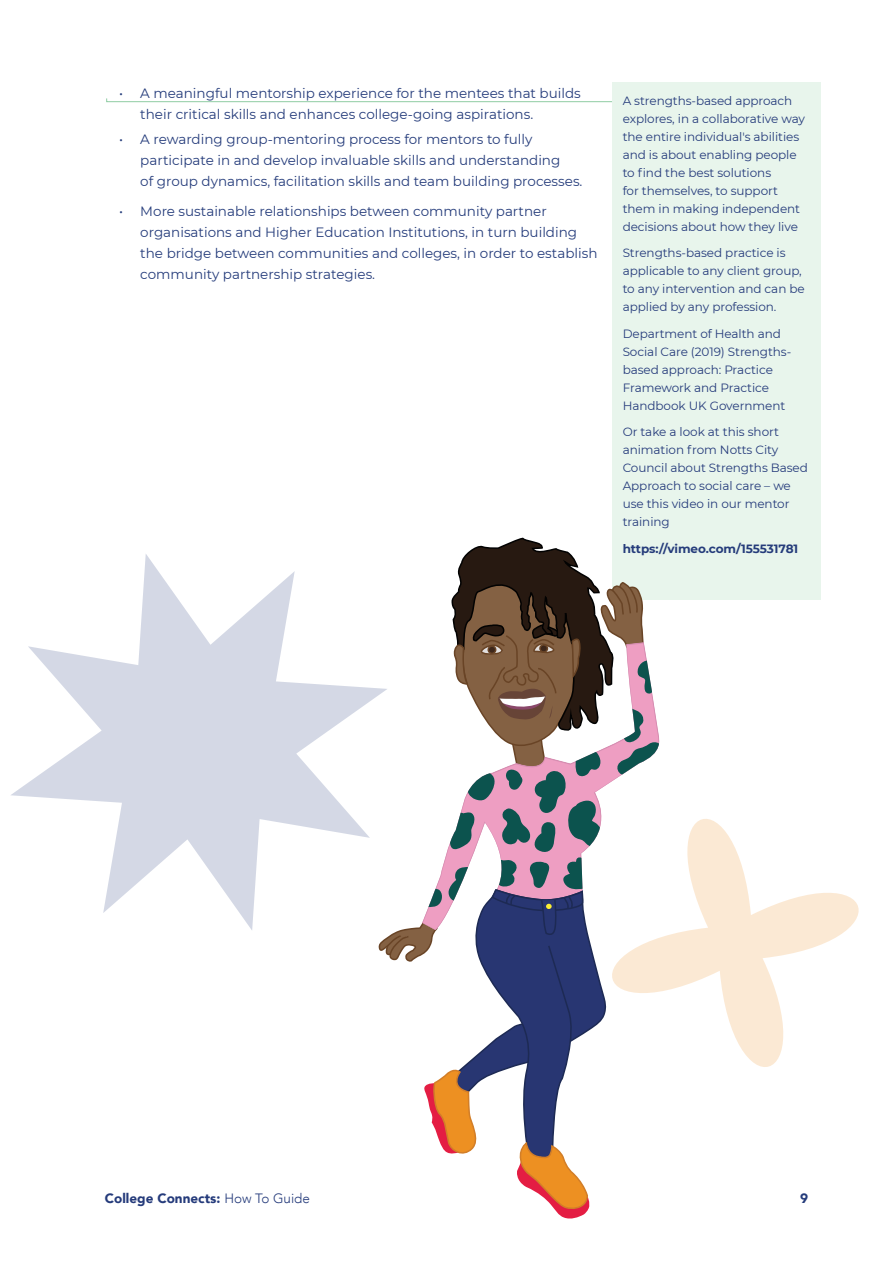
<style>
.page{position:relative;width:893px;height:1263px;background:#fff}
.page>*{position:absolute;margin:0;border:0;box-sizing:border-box;transform-origin:0 0}
.t1{font:13.5px/21px "Montserrat";color:#253c7b}
.t2{font:900 13.5px "Avenir";color:#253b7b}
.t3{font:900 13.5px "Avenir";color:#253c7b}
.t4{font:12px/18px "Montserrat";letter-spacing:-.005em;color:#253b7b}
.t5{font:700 12px "Montserrat";letter-spacing:-.005em;color:#253c7b}
.s1{font-weight:300}
</style>
<div class="page">
<div style="left:612px;top:83px;width:209px;height:517px;background:#e8f5ec"></div>
<svg style="left:664px;top:819px;width:195px;height:248px"></svg>
<svg style="left:11px;top:554px;width:366px;height:376px"></svg>
<svg style="left:377px;top:537px;width:287px;height:682px"></svg>
<svg style="left:106px;top:98px;width:506px;height:4px"></svg>
<p class="t1" style="left:140px;top:82px;width:442px;text-indent:-21px">• A meaningful mentorship experience for the mentees that builds their critical skills and enhances college-going aspirations.</p>
<p class="t1" style="left:140px;top:129px;width:444px;text-indent:-21px">• A rewarding group-mentoring process for mentors to fully participate in and develop invaluable skills and understanding<br>of group dynamics, facilitation skills and team building processes.</p>
<p class="t1" style="left:140px;top:200px;width:459px;text-indent:-21px">• More sustainable relationships between community partner organisations and Higher Education Institutions, in turn building the bridge between communities and colleges, in order to establish community partnership strategies.</p>
<p class="t4" style="left:623px;top:91px;width:184px">A strengths-based approach explores, in a collaborative way the entire individual's abilities and is about enabling people to find the best solutions<br>for themselves, to support them in making independent decisions about how they live</p>
<p class="t4" style="left:623px;top:243px;width:184px">Strengths-based practice is applicable to any client group, to any intervention and can be applied by any profession.</p>
<p class="t4" style="left:623px;top:324px;width:170px">Department of Health and<br>Social Care (2019) Strengths&shy;based approach: Practice<br>Framework and Practice<br>Handbook UK Government</p>
<p class="t4" style="left:623px;top:422px;width:187px">Or take a look at this short animation from Notts City<br>Council about Strengths Based<br>Approach to social care – we use this video in our mentor training</p>
<p class="t5" style="left:623px;top:540px;width:177px">https://vimeo.com/155531781</p>
<p class="t2" style="left:105px;top:1187px;width:207px">College Connects: <span class="s1">How To Guide</span></p>
<p class="t3" style="left:800px;top:1187px;width:9px">9</p>
</div>
